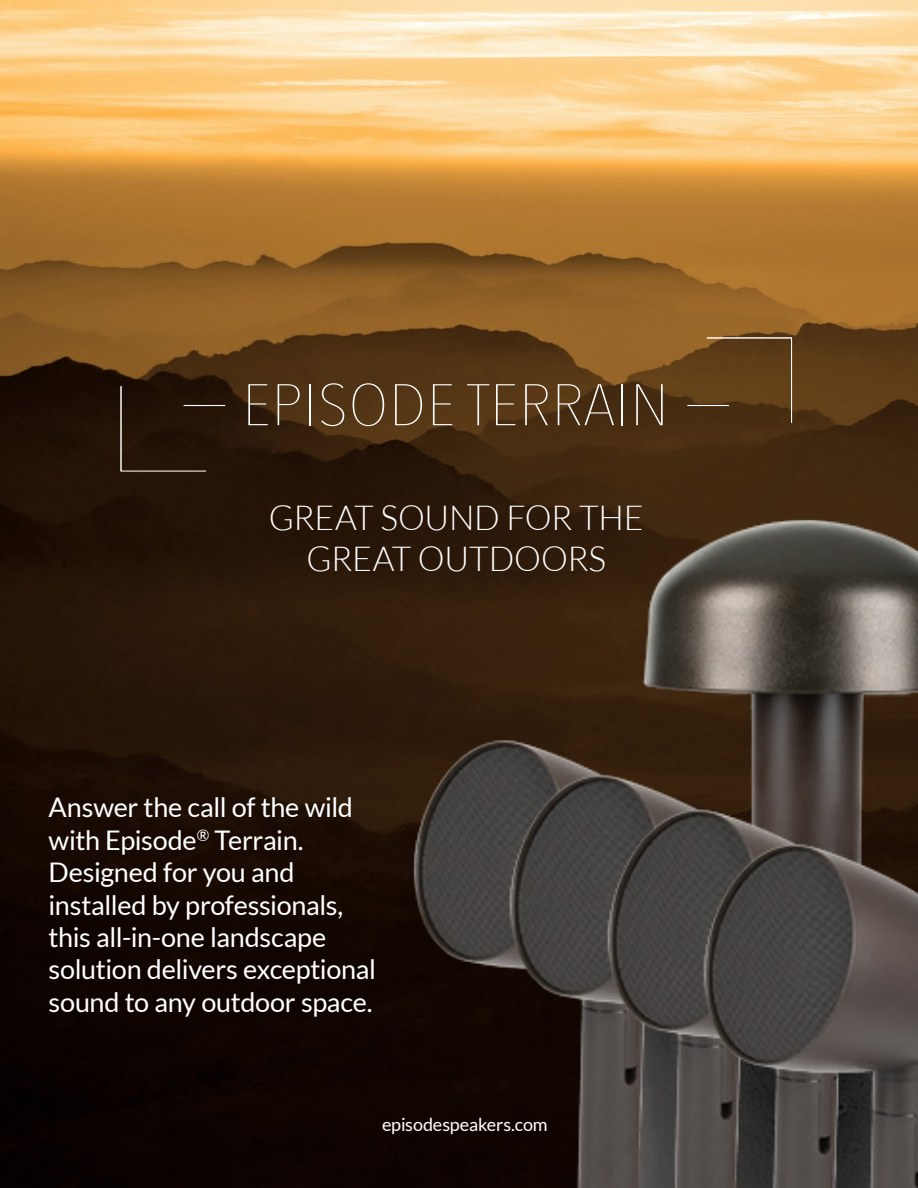
<style>
.page{position:relative;width:918px;height:1188px;background:#fff}
.page>*{position:absolute;margin:0;border:0;box-sizing:border-box;transform-origin:0 0}
.t1{font:300 34.5px/41.4px "Lato";letter-spacing:-.005em;color:#fff;text-align:center}
.t2{font:27px/32.4px "Lato";letter-spacing:-.015em;color:#fff}
.t3{font:18px "Lato";letter-spacing:-.01em;color:#fff}
</style>
<div class="page">
<img style="left:0;top:0;width:918px;height:1188px">
<hr style="left:121px;top:471px;width:85px;height:1px;background:#fff">
<hr style="left:121px;top:386px;width:1px;height:85px;background:#fff">
<hr style="left:707px;top:338px;width:85px;height:1px;background:#fff">
<hr style="left:791px;top:338px;width:1px;height:85px;background:#fff">
<hr style="left:184px;top:405px;width:41px;height:1px;background:#fff">
<hr style="left:687px;top:405px;width:42px;height:1px;background:#fff">
<svg style="left:248px;top:384px;width:20px;height:41px"></svg>
<svg style="left:278px;top:384px;width:22px;height:41px"></svg>
<hr style="left:309px;top:384px;width:2px;height:41px;background:#fff">
<svg style="left:321px;top:383px;width:23px;height:43px"></svg>
<svg style="left:353px;top:383px;width:31px;height:43px"></svg>
<svg style="left:395px;top:384px;width:27px;height:41px"></svg>
<svg style="left:433px;top:384px;width:19px;height:41px"></svg>
<svg style="left:467px;top:384px;width:22px;height:41px"></svg>
<svg style="left:496px;top:384px;width:19px;height:41px"></svg>
<svg style="left:525px;top:384px;width:23px;height:41px"></svg>
<svg style="left:558px;top:384px;width:56px;height:41px"></svg>
<hr style="left:621px;top:384px;width:2px;height:41px;background:#fff">
<svg style="left:636px;top:384px;width:27px;height:41px"></svg>
<img style="left:407px;top:515px;width:511px;height:673px">
<p class="t1" style="left:269px;top:497px;width:376px">GREAT SOUND FOR THE<br>GREAT OUTDOORS</p>
<p class="t2" style="left:49px;top:791px;width:329px">Answer the call of the wild with Episode<sup>®</sup> Terrain.<br>Designed for you and installed by professionals, this all-in-one landscape solution delivers exceptional sound to any outdoor space.</p>
<p class="t3" style="left:382px;top:1115px;width:167px">episodespeakers.com</p>
</div>
